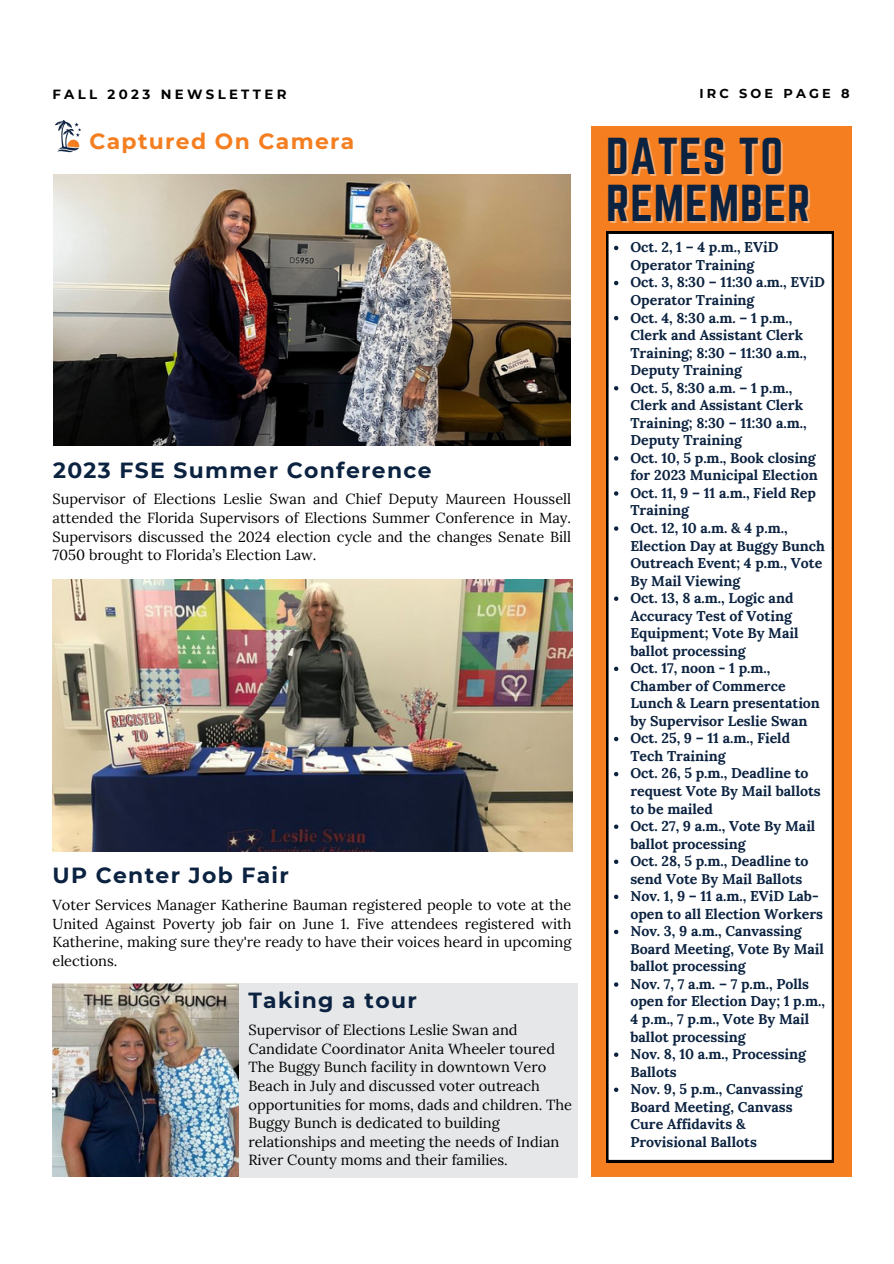
<style>
.page{position:relative;width:894px;height:1264px;background:#fff}
.page>*{position:absolute;margin:0;border:0;box-sizing:border-box;transform-origin:0 0}
.t1{font:45.3px/47.1px "Norwester";letter-spacing:.02em;color:#0b2240}
.t2{font:700 21.9px "Montserrat";letter-spacing:.06em;color:#0b2240}
.t3{font:700 21.9px "Montserrat";letter-spacing:.06em;color:#f47e20}
.t4{font:14.55px/18.6px "Lora";color:#000;text-align:justify}
.t5{font:700 14.1px/17.5px "Lora";color:#0b2240}
.t6{font:700 13.35px "Montserrat";letter-spacing:.25em;color:#000}
.t7{font:700 12.9px "Montserrat";letter-spacing:.25em;color:#000}
</style>
<div class="page">
<img style="left:53px;top:175px;width:517px;height:271px">
<div style="left:591px;top:127px;width:260px;height:1050px;background:#f47e20"></div>
<div style="left:606px;top:232px;width:227px;height:930px;background:#fff"></div>
<svg style="left:613px;top:246px;width:5px;height:4px"></svg>
<svg style="left:613px;top:281px;width:5px;height:4px"></svg>
<svg style="left:613px;top:316px;width:5px;height:4px"></svg>
<svg style="left:613px;top:386px;width:5px;height:4px"></svg>
<svg style="left:613px;top:456px;width:5px;height:4px"></svg>
<svg style="left:613px;top:491px;width:5px;height:4px"></svg>
<svg style="left:613px;top:526px;width:5px;height:5px"></svg>
<svg style="left:613px;top:596px;width:5px;height:5px"></svg>
<svg style="left:613px;top:666px;width:5px;height:5px"></svg>
<svg style="left:613px;top:736px;width:5px;height:5px"></svg>
<svg style="left:613px;top:772px;width:5px;height:4px"></svg>
<svg style="left:613px;top:824px;width:5px;height:5px"></svg>
<svg style="left:613px;top:859px;width:5px;height:5px"></svg>
<svg style="left:613px;top:894px;width:5px;height:5px"></svg>
<svg style="left:613px;top:929px;width:5px;height:5px"></svg>
<svg style="left:613px;top:982px;width:5px;height:4px"></svg>
<svg style="left:613px;top:1052px;width:5px;height:4px"></svg>
<svg style="left:613px;top:1087px;width:5px;height:4px"></svg>
<div style="left:239px;top:983px;width:339px;height:194px;background:#e6e7e8"></div>
<img style="left:52px;top:983px;width:186px;height:193px">
<img style="left:52px;top:579px;width:520px;height:272px">
<img style="left:55px;top:120px;width:26px;height:33px">
<p class="t6" style="left:52px;top:86px;width:235px">FALL 2023 NEWSLETTER</p>
<p class="t7" style="left:699px;top:85px;width:152px">IRC SOE PAGE 8</p>
<p class="t1" style="left:606px;top:132px;width:205px">DATES TO<br>REMEMBER</p>
<p class="t3" style="left:89px;top:128px;width:266px">Captured On Camera</p>
<p class="t2" style="left:53px;top:456px;width:380px">2023 FSE Summer Conference</p>
<p class="t4" style="left:52px;top:490px;width:520px">Supervisor of Elections Leslie Swan and Chief Deputy Maureen Houssell attended the Florida Supervisors of Elections Summer Conference in May.<br>Supervisors discussed the 2024 election cycle and the changes Senate Bill 7050 brought to Florida’s Election Law.</p>
<p class="t2" style="left:52px;top:862px;width:238px">UP Center Job Fair</p>
<p class="t4" style="left:52px;top:895px;width:520px">Voter Services Manager Katherine Bauman registered people to vote at the United Against Poverty job fair on June 1. Five attendees registered with Katherine, making sure they're ready to have their voices heard in upcoming elections.</p>
<p class="t2" style="left:248px;top:987px;width:170px">Taking a tour</p>
<p class="t4" style="left:248px;top:1020px;width:325px;text-align:left">Supervisor of Elections Leslie Swan and Candidate Coordinator Anita Wheeler toured The Buggy Bunch facility in downtown Vero Beach in July and discussed voter outreach opportunities for moms, dads and children. The Buggy Bunch is dedicated to building relationships and meeting the needs of Indian River County moms and their families.</p>
<p class="t5" style="left:630px;top:238px;width:149px">Oct. 2, 1 – 4 p.m., EViD<br>Operator Training</p>
<p class="t5" style="left:630px;top:273px;width:196px">Oct. 3, 8:30 – 11:30 a.m., EViD<br>Operator Training</p>
<p class="t5" style="left:630px;top:308px;width:178px">Oct. 4, 8:30 a.m. – 1 p.m.,<br>Clerk and Assistant Clerk<br>Training; 8:30 – 11:30 a.m.,<br>Deputy Training</p>
<p class="t5" style="left:630px;top:379px;width:178px">Oct. 5, 8:30 a.m. – 1 p.m.,<br>Clerk and Assistant Clerk<br>Training; 8:30 – 11:30 a.m.,<br>Deputy Training</p>
<p class="t5" style="left:630px;top:449px;width:189px">Oct. 10, 5 p.m., Book closing for 2023 Municipal Election</p>
<p class="t5" style="left:630px;top:484px;width:187px">Oct. 11, 9 – 11 a.m., Field Rep<br>Training</p>
<p class="t5" style="left:630px;top:519px;width:196px">Oct. 12, 10 a.m. &amp; 4 p.m.,<br>Election Day at Buggy Bunch<br>Outreach Event; 4 p.m., Vote<br>By Mail Viewing</p>
<p class="t5" style="left:630px;top:589px;width:169px">Oct. 13, 8 a.m., Logic and<br>Accuracy Test of Voting<br>Equipment; Vote By Mail ballot processing</p>
<p class="t5" style="left:630px;top:659px;width:191px">Oct. 17, noon - 1 p.m.,<br>Chamber of Commerce<br>Lunch &amp; Learn presentation by Supervisor Leslie Swan</p>
<p class="t5" style="left:630px;top:729px;width:161px">Oct. 25, 9 – 11 a.m., Field<br>Tech Training</p>
<p class="t5" style="left:630px;top:764px;width:192px">Oct. 26, 5 p.m., Deadline to request Vote By Mail ballots to be mailed</p>
<p class="t5" style="left:630px;top:817px;width:186px">Oct. 27, 9 a.m., Vote By Mail ballot processing</p>
<p class="t5" style="left:630px;top:852px;width:180px">Oct. 28, 5 p.m., Deadline to send Vote By Mail Ballots</p>
<p class="t5" style="left:630px;top:887px;width:194px">Nov. 1, 9 – 11 a.m., EViD Lab&shy;open to all Election Workers</p>
<p class="t5" style="left:630px;top:922px;width:195px">Nov. 3, 9 a.m., Canvassing<br>Board Meeting, Vote By Mail ballot processing</p>
<p class="t5" style="left:630px;top:975px;width:196px">Nov. 7, 7 a.m. – 7 p.m., Polls open for Election Day; 1 p.m.,<br>4 p.m., 7 p.m., Vote By Mail ballot processing</p>
<p class="t5" style="left:630px;top:1045px;width:177px">Nov. 8, 10 a.m., Processing<br>Ballots</p>
<p class="t5" style="left:630px;top:1080px;width:174px">Nov. 9, 5 p.m., Canvassing<br>Board Meeting, Canvass<br>Cure Affidavits &amp;<br>Provisional Ballots</p>
</div>
